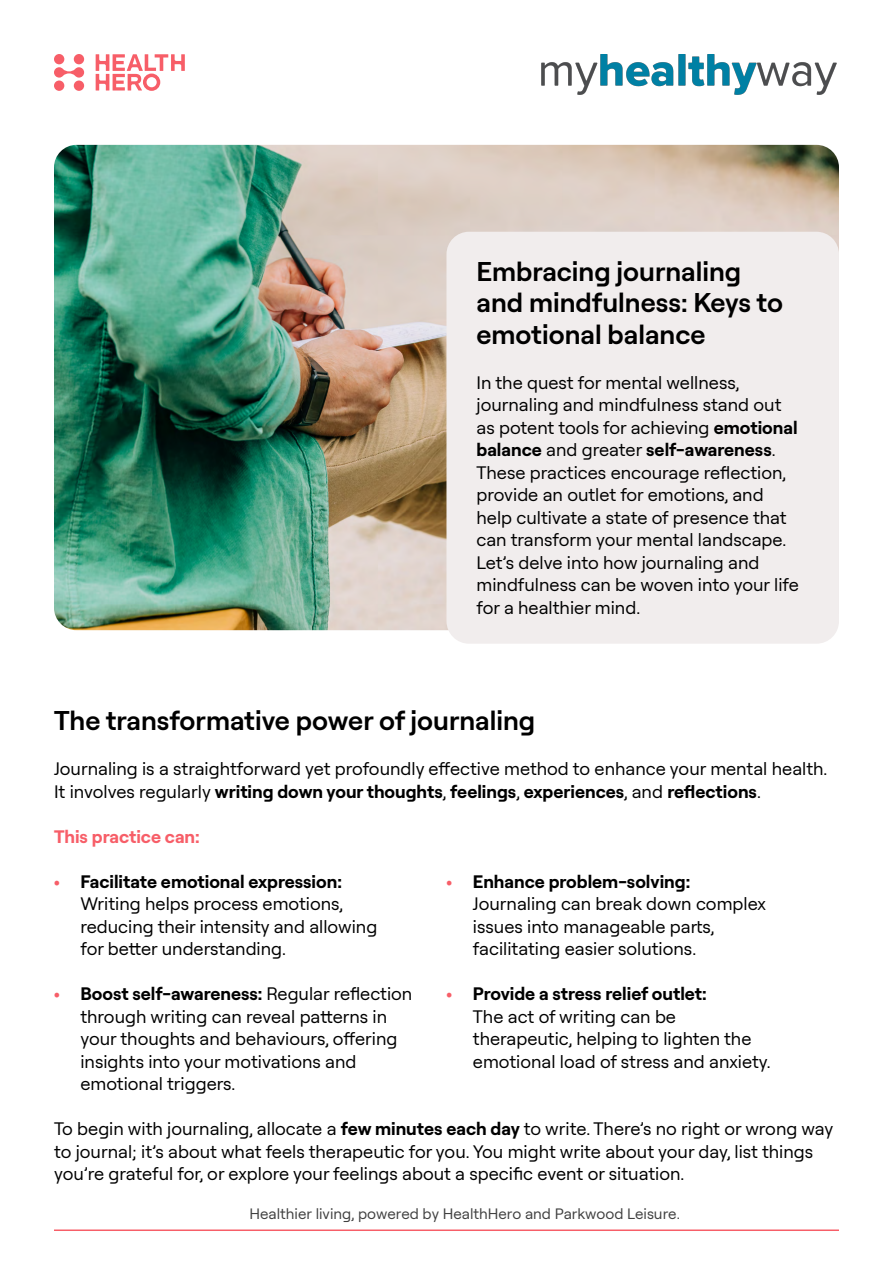
<style>
.page{position:relative;width:893px;height:1263px;background:#fff}
.page>*{position:absolute;margin:0;border:0;box-sizing:border-box;transform-origin:0 0}
.t1{font:600 27px/31.5px "Roobert";color:#000}
.t2{font:18px/22.5px "Roobert";color:#000}
.t3{font:700 18px "Roobert";color:#f75e68}
.t4{font:15px "Roobert";color:#404040}
.s1{font-weight:700}
.s2{font-weight:700;color:#f75e68}
</style>
<div class="page">
<svg style="left:54px;top:67px;width:30px;height:11px"></svg>
<div style="left:54px;top:54px;width:10px;height:10px;background:#f75e68;border-radius:50%"></div>
<div style="left:74px;top:54px;width:10px;height:10px;background:#f75e68;border-radius:50%"></div>
<div style="left:54px;top:81px;width:10px;height:10px;background:#f75e68;border-radius:50%"></div>
<div style="left:74px;top:81px;width:10px;height:10px;background:#f75e68;border-radius:50%"></div>
<svg style="left:96px;top:54px;width:89px;height:37px"></svg>
<hr style="left:54px;top:1229px;width:785px;height:2px;background:#f75e68">
<img style="left:54px;top:145px;width:785px;height:485px">
<div style="left:446px;top:232px;width:393px;height:412px;background:#f1eded;border-radius:22px"></div>
<img style="left:541px;top:54px;width:296px;height:40px">
<h1 class="t1" style="left:476px;top:254px;width:308px">Embracing journaling and mindfulness: Keys to emotional balance</h1>
<p class="t2" style="left:476px;top:370px;width:324px">In the quest for mental wellness, journaling and mindfulness stand out as potent tools for achieving <span class="s1">emotional balance</span> and greater <span class="s1">self-awareness</span>.<br>These practices encourage reflection, provide an outlet for emotions, and help cultivate a state of presence that can transform your mental landscape.<br>Let’s delve into how journaling and mindfulness can be woven into your life for a healthier mind.</p>
<h1 class="t1" style="left:54px;top:703px;width:483px">The transformative power of journaling</h1>
<p class="t2" style="left:54px;top:756px;width:775px">Journaling is a straightforward yet profoundly effective method to enhance your mental health.<br>It involves regularly <span class="s1">writing down your thoughts</span>, <span class="s1">feelings</span>, <span class="s1">experiences</span>, and <span class="s1">reflections</span>.</p>
<p class="t3" style="left:54px;top:823px;width:147px">This practice can:</p>
<p class="t2" style="left:80px;top:869px;width:298px;text-indent:-27px"><span class="s2">•</span> <span class="s1">Facilitate emotional expression:<br></span>Writing helps process emotions, reducing their intensity and allowing for better understanding.</p>
<p class="t2" style="left:80px;top:982px;width:333px;text-indent:-27px"><span class="s2">•</span> <span class="s1">Boost self-awareness:</span> Regular reflection through writing can reveal patterns in your thoughts and behaviours, offering insights into your motivations and emotional triggers.</p>
<p class="t2" style="left:473px;top:869px;width:295px;text-indent:-27px"><span class="s2">•</span> <span class="s1">Enhance problem-solving:<br></span>Journaling can break down complex issues into manageable parts, facilitating easier solutions.</p>
<p class="t2" style="left:473px;top:982px;width:299px;text-indent:-27px"><span class="s2">•</span> <span class="s1">Provide a stress relief outlet:<br></span>The act of writing can be therapeutic, helping to lighten the emotional load of stress and anxiety.</p>
<p class="t2" style="left:54px;top:1117px;width:781px">To begin with journaling, allocate a <span class="s1">few minutes each day</span> to write. There’s no right or wrong way to journal; it’s about what feels therapeutic for you. You might write about your day, list things you’re grateful for, or explore your feelings about a specific event or situation.</p>
<p class="t4" style="left:249px;top:1203px;width:432px">Healthier living, powered by HealthHero and Parkwood Leisure.</p>
</div>
